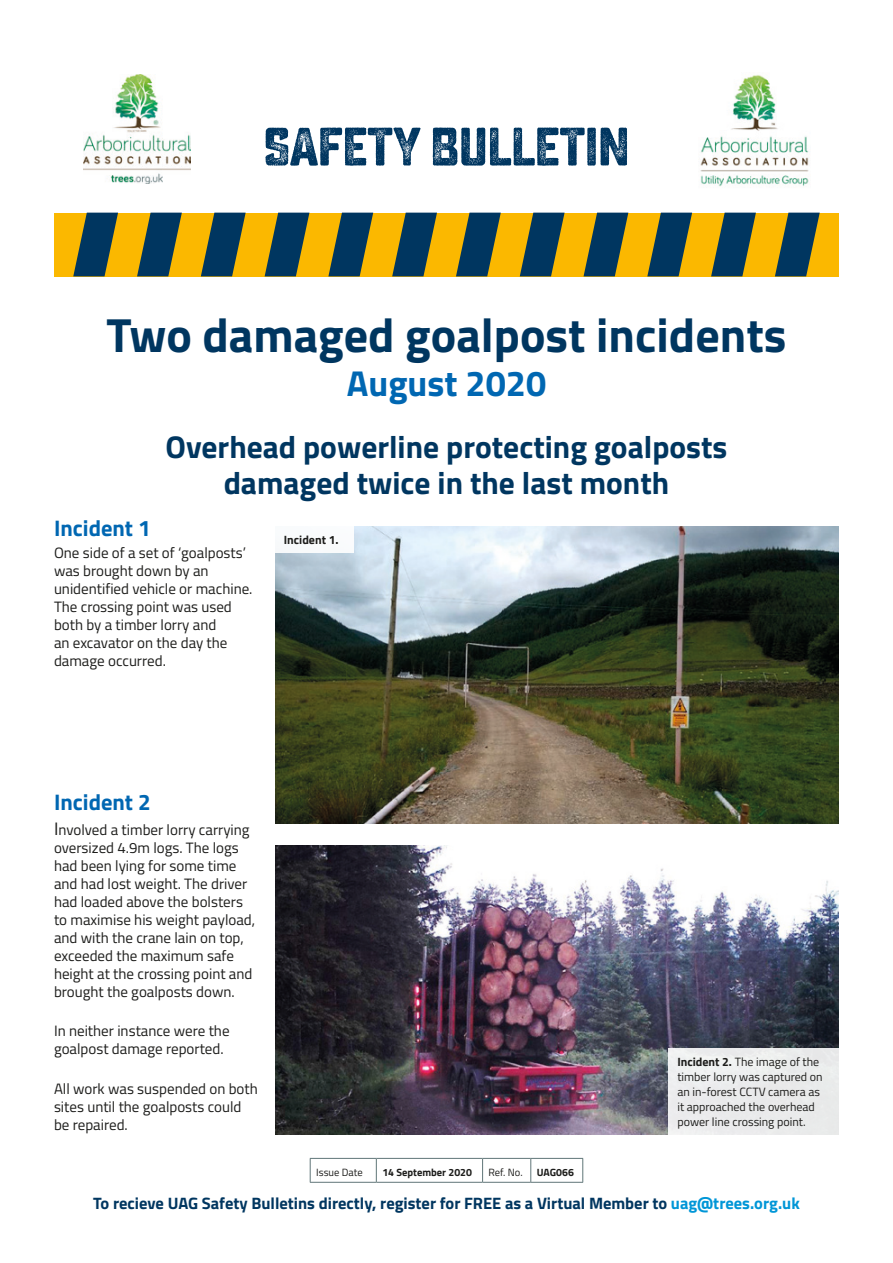
<style>
.page{position:relative;width:893px;height:1263px;background:#fff}
.page>*{position:absolute;margin:0;border:0;box-sizing:border-box;transform-origin:0 0}
.t1{font:54px "Sucrose Bold Two";letter-spacing:-.04em;color:#003660}
.t2{font:700 48px "Titillium Web";color:#003660}
.t3{font:700 36px "Titillium Web";color:#0067b2}
.t4{font:700 31.5px/36px "Titillium Web";color:#003660;text-align:center}
.t5{font:700 22.5px "Titillium Web";color:#0067b2}
.t6{font:700 16.5px "Titillium Web";color:#003660}
.t7{font:15px/18px "Titillium Web";color:#1d1d1b}
.t8{font:12px/15px "Titillium Web";color:#1d1d1b}
.t9{font:700 12px "Titillium Web";color:#1d1d1b}
.t10{font:700 10.5px "Titillium Web";color:#1d1d1b}
.t11{font:10.5px "Titillium Web";color:#1d1d1b}
.s1{font-size:18px}
.s2{font-weight:700}
.s3{color:#0096d7}
</style>
<div class="page">
<hr style="left:310px;top:1158px;width:66px;height:1px;background:#607678">
<svg style="left:310px;top:1159px;width:1px;height:23px"></svg>
<hr style="left:376px;top:1158px;width:107px;height:1px;background:#607678">
<svg style="left:376px;top:1159px;width:1px;height:23px"></svg>
<hr style="left:483px;top:1158px;width:48px;height:1px;background:#607678">
<svg style="left:482px;top:1159px;width:1px;height:23px"></svg>
<hr style="left:531px;top:1158px;width:52px;height:1px;background:#607678">
<svg style="left:530px;top:1159px;width:1px;height:23px"></svg>
<svg style="left:582px;top:1159px;width:1px;height:23px"></svg>
<hr style="left:310px;top:1182px;width:66px;height:1px;background:#607678">
<hr style="left:376px;top:1182px;width:107px;height:1px;background:#607678">
<hr style="left:483px;top:1182px;width:48px;height:1px;background:#607678">
<hr style="left:531px;top:1182px;width:52px;height:1px;background:#607678">
<img style="left:84px;top:74px;width:107px;height:110px">
<img style="left:700px;top:75px;width:109px;height:112px">
<div style="left:54px;top:213px;width:785px;height:63px;background:#fbb800"></div>
<svg style="left:73px;top:213px;width:45px;height:63px"></svg>
<svg style="left:137px;top:213px;width:45px;height:63px"></svg>
<svg style="left:201px;top:213px;width:45px;height:63px"></svg>
<svg style="left:265px;top:213px;width:44px;height:63px"></svg>
<svg style="left:328px;top:213px;width:45px;height:63px"></svg>
<svg style="left:392px;top:213px;width:45px;height:63px"></svg>
<svg style="left:456px;top:213px;width:45px;height:63px"></svg>
<svg style="left:520px;top:213px;width:45px;height:63px"></svg>
<svg style="left:584px;top:213px;width:44px;height:63px"></svg>
<svg style="left:647px;top:213px;width:45px;height:63px"></svg>
<svg style="left:711px;top:213px;width:45px;height:63px"></svg>
<svg style="left:775px;top:213px;width:45px;height:63px"></svg>
<img style="left:275px;top:526px;width:564px;height:298px">
<img style="left:275px;top:845px;width:564px;height:289px">
<div style="left:669px;top:1048px;width:170px;height:86px;background:#eaebec"></div>
<div style="left:275px;top:526px;width:79px;height:26px;background:#fff"></div>
<h1 class="t1" style="left:262px;top:115px;width:369px">SAFETY BULLETIN</h1>
<h2 class="t2" style="left:107px;top:298px;width:681px">Two damaged goalpost incidents</h2>
<h3 class="t3" style="left:347px;top:356px;width:201px">August 2020</h3>
<h3 class="t4" style="left:166px;top:427px;width:563px">Overhead powerline protecting goalposts damaged twice in the last month</h3>
<h3 class="t5" style="left:54px;top:511px;width:98px">Incident 1</h3>
<p class="t7" style="left:54px;top:543px;width:200px">One side of a set of ‘goalposts’ was brought down by an unidentified vehicle or machine.<br>The crossing point was used both by a timber lorry and<br>an excavator on the day the damage occurred.</p>
<p class="t9" style="left:284px;top:530px;width:56px">Incident 1.</p>
<h3 class="t5" style="left:54px;top:785px;width:98px">Incident 2</h3>
<p class="t7" style="left:54px;top:820px;width:203px"><span class="s1">I</span>nvolved a timber lorry carrying oversized 4.9m logs. The logs had been lying for some time and had lost weight. The driver had loaded above the bolsters to maximise his weight payload, and with the crane lain on top, exceeded the maximum safe height at the crossing point and brought the goalposts down.</p>
<p class="t7" style="left:54px;top:1021px;width:177px">In neither instance were the goalpost damage reported.</p>
<p class="t7" style="left:54px;top:1079px;width:205px">All work was suspended on both sites until the goalposts could be repaired.</p>
<p class="t8" style="left:677px;top:1053px;width:147px"><span class="s2">Incident 2.</span> The image of the timber lorry was captured on an in-forest CCTV camera as it approached the overhead power line crossing point.</p>
<p class="t11" style="left:316px;top:1165px;width:48px">Issue Date</p>
<p class="t10" style="left:382px;top:1164px;width:91px">14 September 2020</p>
<p class="t11" style="left:489px;top:1165px;width:36px">Ref. No.</p>
<p class="t10" style="left:537px;top:1164px;width:39px">UAG066</p>
<p class="t6" style="left:93px;top:1190px;width:708px">To recieve UAG Safety Bulletins directly, register for FREE as a Virtual Member to <span class="s3">uag@trees.org.uk</span></p>
</div>
